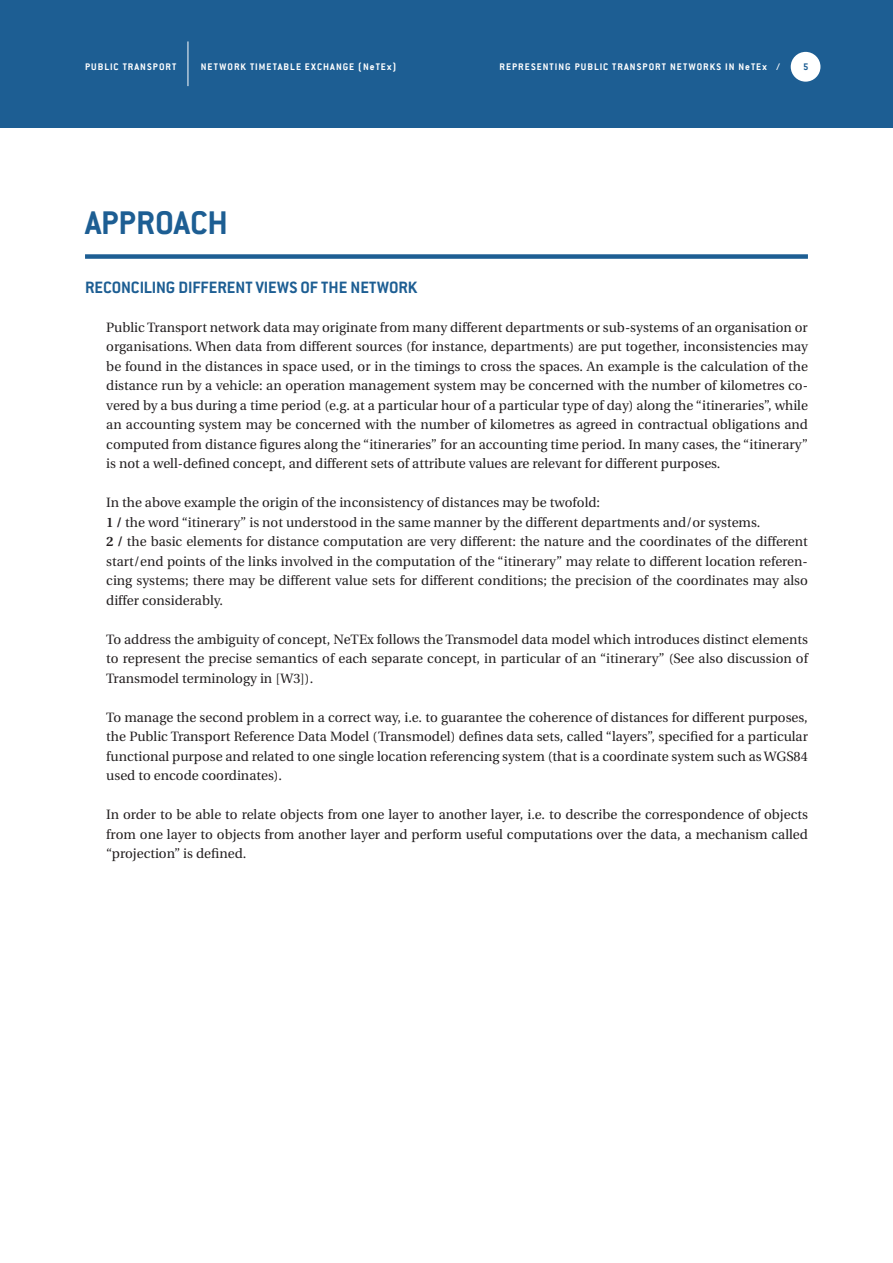
<style>
.page{position:relative;width:893px;height:1263px;background:#fff}
.page>*{position:absolute;margin:0;border:0;box-sizing:border-box;transform-origin:0 0}
.t1{font:700 36px "Conduit ITC";color:#1d5e93}
.t2{font:700 18px "Conduit ITC";color:#1d5e93}
.t3{font:13.5px/19.5px "Utopia";color:#231f20;text-align:justify}
.t4{font:700 10.5px "Conduit ITC";letter-spacing:.1em;color:#fff}
.t5{font:700 10.5px "Conduit ITC";color:#1d5e93}
.s1{font-weight:600}
</style>
<div class="page">
<div style="left:0;top:0;width:893px;height:128px;background:#1d5e93"></div>
<div style="left:791px;top:52px;width:29px;height:30px;background:#fff;border-radius:50%"></div>
<hr style="left:188px;top:41px;width:1px;height:45px;background:#fff">
<div style="left:85px;top:254px;width:723px;height:5px;background:#1d5e93"></div>
<p class="t4" style="left:85px;top:60px;width:93px">PUBLIC TRANSPORT</p>
<p class="t4" style="left:201px;top:60px;width:197px">NETWORK TIMETABLE EXCHANGE (NeTEx)</p>
<p class="t4" style="left:499px;top:60px;width:282px">REPRESENTING PUBLIC TRANSPORT NETWORKS IN NeTEx /</p>
<p class="t5" style="left:803px;top:60px;width:7px">5</p>
<h1 class="t1" style="left:85px;top:202px;width:145px">APPROACH</h1>
<h2 class="t2" style="left:85px;top:276px;width:334px">RECONCILING DIFFERENT VIEWS OF THE NETWORK</h2>
<p class="t3" style="left:106px;top:317px;width:703px">Public Transport network data may originate from many different departments or sub-systems of an organisation or organisations. When data from different sources (for instance, departments) are put together, inconsistencies may be found in the distances in space used, or in the timings to cross the spaces. An example is the calculation of the distance run by a vehicle: an operation management system may be concerned with the number of kilometres co&shy;vered by a bus during a time period (e.g. at a particular hour of a particular type of day) along the “itineraries”, while an accounting system may be concerned with the number of kilometres as agreed in contractual obligations and computed from distance figures along the “itineraries” for an accounting time period. In many cases, the “itinerary” is not a well-defined concept, and different sets of attribute values are relevant for different purposes.</p>
<p class="t3" style="left:106px;top:493px;width:703px;text-align:left">In the above example the origin of the inconsistency of distances may be twofold:<br><span class="s1">1 /</span> the word “itinerary” is not understood in the same manner by the different departments and/or systems.<br><span class="s1">2 /</span> the basic elements for distance computation are very different: the nature and the coordinates of the different start/end points of the links involved in the computation of the “itinerary” may relate to different location referen&shy;cing systems; there may be different value sets for different conditions; the precision of the coordinates may also differ considerably.</p>
<p class="t3" style="left:106px;top:629px;width:703px">To address the ambiguity of concept, NeTEx follows the Transmodel data model which introduces distinct elements to represent the precise semantics of each separate concept, in particular of an “itinerary” (See also discussion of Transmodel terminology in [W3]).</p>
<p class="t3" style="left:106px;top:707px;width:703px">To manage the second problem in a correct way, i.e. to guarantee the coherence of distances for different purposes, the Public Transport Reference Data Model (Transmodel) defines data sets, called “layers”, specified for a particular functional purpose and related to one single location referencing system (that is a coordinate system such as WGS84 used to encode coordinates).</p>
<p class="t3" style="left:106px;top:805px;width:703px">In order to be able to relate objects from one layer to another layer, i.e. to describe the correspondence of objects from one layer to objects from another layer and perform useful computations over the data, a mechanism called “projection” is defined.</p>
</div>
